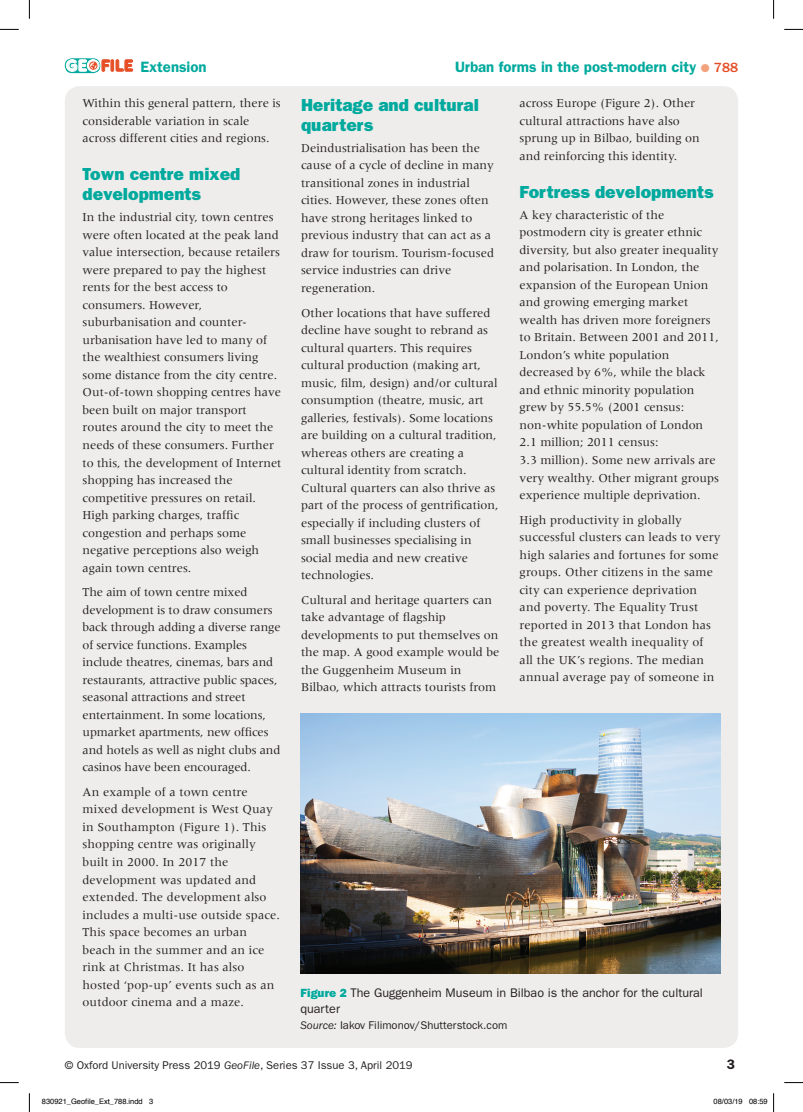
<style>
.page{position:relative;width:803px;height:1112px;background:#fff}
.page>*{position:absolute;margin:0;border:0;box-sizing:border-box;transform-origin:0 0}
.t1{font:17.5px/20px "ITC Franklin Gothic Std Hvy";color:#00a99d}
.t2{font:600 15px "ITC Franklin Gothic Std";color:#00a99d}
.t3{font:600 13.75px "ITC Franklin Gothic Std";color:#231f20}
.t4{font:12.5px/17.5px "Meridien LT Std";color:#231f20}
.t5{font:12.5px/16.2px "ITC Franklin Gothic Std";color:#231f20}
.t6{font:11.25px "ITC Franklin Gothic Std";color:#231f20}
.t7{font:7.5px "Helvetica";color:#000}
.s1{font-family:"Frankfurter Medium Std";font-weight:400;font-size:17.12px;color:#fff}
.s2{font-family:"Frankfurter Medium Std";font-weight:400;font-size:17.12px;color:#e64d25}
.s3{color:#f2a37d}
.s4{font-weight:500;font-size:13.75px;color:#e64d25}
.s5{font-family:"ITC Franklin Gothic Std Hvy";font-size:11.88px;color:#00a99d}
.s6{font-style:italic}
</style>
<div class="page">
<div style="left:65px;top:86px;width:673px;height:961px;background:#efedec;border-radius:15px"></div>
<svg style="left:65px;top:58px;width:35px;height:15px"></svg>
<svg style="left:66px;top:59px;width:67px;height:13px"></svg>
<div style="left:89px;top:62px;width:8px;height:7px;border:1px solid #e64d25;border-radius:50%"></div>
<img style="left:300px;top:713px;width:420px;height:260px">
<svg style="left:0;top:29px;width:19px;height:1px"></svg>
<svg style="left:784px;top:29px;width:19px;height:1px"></svg>
<svg style="left:0;top:1082px;width:19px;height:1px"></svg>
<svg style="left:784px;top:1082px;width:19px;height:1px"></svg>
<svg style="left:29px;top:0;width:1px;height:19px"></svg>
<svg style="left:29px;top:1093px;width:1px;height:18px"></svg>
<svg style="left:773px;top:0;width:1px;height:19px"></svg>
<svg style="left:773px;top:1093px;width:1px;height:18px"></svg>
<p class="t2" style="left:66px;top:58px;width:142px"><span class="s1">GEO</span><span class="s2">FILE</span> Extension</p>
<p class="t2" style="left:455px;top:58px;width:285px">Urban forms in the post-modern city <span class="s3">●</span> <span class="s4">788</span></p>
<p class="t4" style="left:83px;top:95px;width:200px">Within this general pattern, there is considerable variation in scale across different cities and regions.</p>
<h1 class="t1" style="left:83px;top:164px;width:159px">Town centre mixed developments</h1>
<p class="t4" style="left:83px;top:208px;width:200px">In the industrial city, town centres were often located at the peak land value intersection, because retailers were prepared to pay the highest rents for the best access to consumers. However, suburbanisation and counter&shy;urbanisation have led to many of the wealthiest consumers living some distance from the city centre.<br>Out-of-town shopping centres have been built on major transport routes around the city to meet the needs of these consumers. Further to this, the development of Internet shopping has increased the competitive pressures on retail.<br>High parking charges, traffic congestion and perhaps some negative perceptions also weigh again town centres.</p>
<p class="t4" style="left:83px;top:583px;width:200px">The aim of town centre mixed development is to draw consumers back through adding a diverse range of service functions. Examples include theatres, cinemas, bars and restaurants, attractive public spaces, seasonal attractions and street entertainment. In some locations, upmarket apartments, new offices and hotels as well as night clubs and casinos have been encouraged.</p>
<p class="t4" style="left:83px;top:783px;width:199px">An example of a town centre mixed development is West Quay in Southampton (Figure 1). This shopping centre was originally built in 2000. In 2017 the development was updated and extended. The development also includes a multi-use outside space.<br>This space becomes an urban beach in the summer and an ice rink at Christmas. It has also hosted ‘pop-up’ events such as an outdoor cinema and a maze.</p>
<h1 class="t1" style="left:301px;top:95px;width:179px">Heritage and cultural quarters</h1>
<p class="t4" style="left:301px;top:139px;width:194px">Deindustrialisation has been the cause of a cycle of decline in many transitional zones in industrial cities. However, these zones often have strong heritages linked to previous industry that can act as a draw for tourism. Tourism-focused service industries can drive regeneration.</p>
<p class="t4" style="left:301px;top:303px;width:199px">Other locations that have suffered decline have sought to rebrand as cultural quarters. This requires cultural production (making art, music, film, design) and/or cultural consumption (theatre, music, art galleries, festivals). Some locations are building on a cultural tradition, whereas others are creating a cultural identity from scratch.<br>Cultural quarters can also thrive as part of the process of gentrification, especially if including clusters of small businesses specialising in social media and new creative technologies.</p>
<p class="t4" style="left:301px;top:591px;width:200px">Cultural and heritage quarters can take advantage of flagship developments to put themselves on the map. A good example would be the Guggenheim Museum in<br>Bilbao, which attracts tourists from</p>
<p class="t4" style="left:520px;top:95px;width:182px">across Europe (Figure 2). Other cultural attractions have also sprung up in Bilbao, building on and reinforcing this identity.</p>
<h1 class="t1" style="left:520px;top:182px;width:195px">Fortress developments</h1>
<p class="t4" style="left:520px;top:206px;width:201px">A key characteristic of the postmodern city is greater ethnic diversity, but also greater inequality and polarisation. In London, the expansion of the European Union and growing emerging market wealth has driven more foreigners to Britain. Between 2001 and 2011,<br>London’s white population decreased by 6%, while the black and ethnic minority population grew by 55.5% (2001 census: non-white population of London<br>2.1 million; 2011 census:<br>3.3 million). Some new arrivals are very wealthy. Other migrant groups experience multiple deprivation.</p>
<p class="t4" style="left:520px;top:510px;width:202px">High productivity in globally successful clusters can leads to very high salaries and fortunes for some groups. Other citizens in the same city can experience deprivation and poverty. The Equality Trust reported in 2013 that London has the greatest wealth inequality of<br>all the UK’s regions. The median annual average pay of someone in</p>
<p class="t5" style="left:300px;top:984px;width:404px"><span class="s5">Figure 2</span> The Guggenheim Museum in Bilbao is the anchor for the cultural quarter</p>
<p class="t6" style="left:300px;top:1018px;width:208px"><span class="s6">Source:</span> Iakov Filimonov/Shutterstock.com</p>
<p class="t6" style="left:65px;top:1058px;width:349px">© Oxford University Press 2019 <span class="s6">GeoFile</span>, Series 37 Issue 3, April 2019</p>
<p class="t3" style="left:727px;top:1055px;width:10px">3</p>
<p class="t7" style="left:42px;top:1095px;width:113px">830921_Geofile_Ext_788.indd 3</p>
<p class="t7" style="left:713px;top:1095px;width:56px">08/03/19 08:59</p>
</div>
